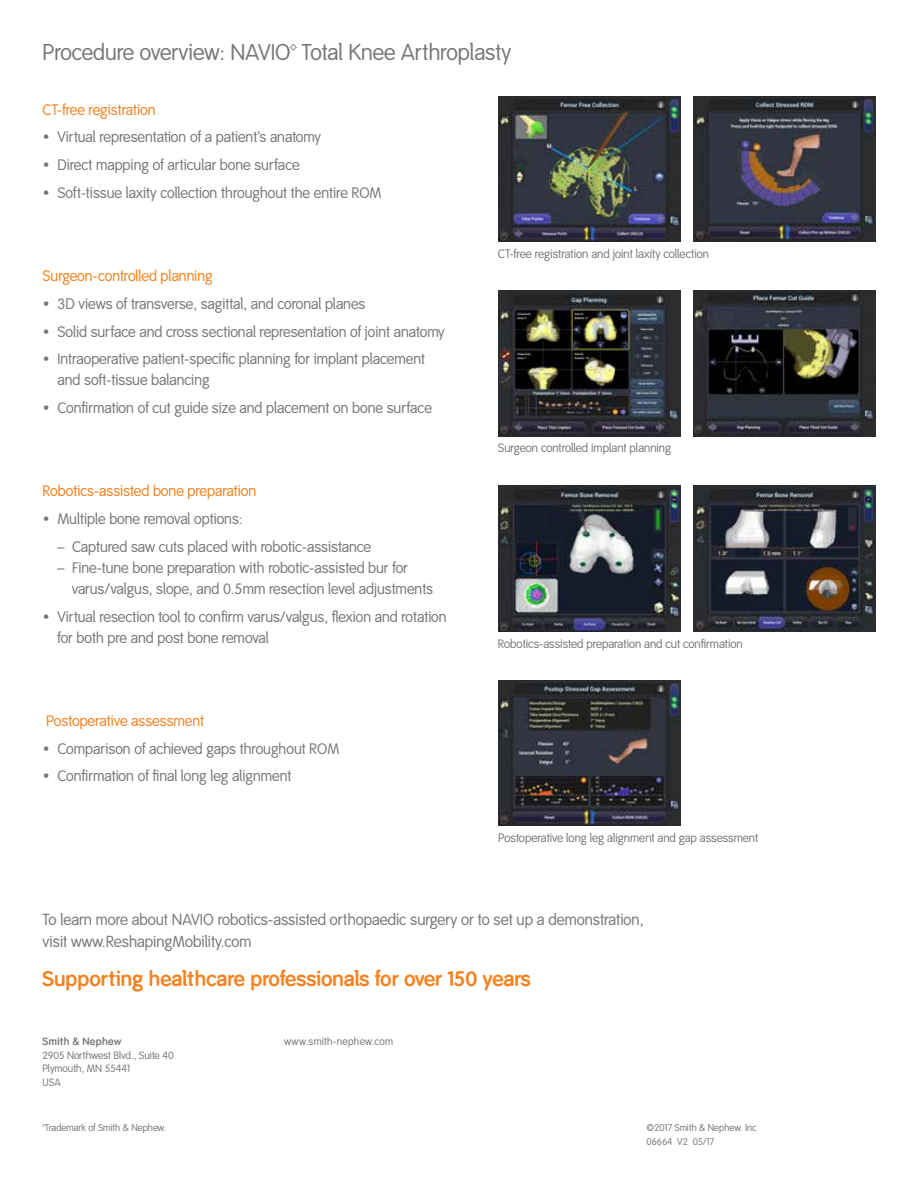
<style>
.page{position:relative;width:918px;height:1188px;background:#fff}
.page>*{position:absolute;margin:0;border:0;box-sizing:border-box;transform-origin:0 0}
.t1{font:22.5px "Smith&Nephew LF";color:#77787b}
.t2{font:700 21px "Smith&Nephew";color:#f58220}
.t3{font:15.75px/21.8px "Smith&Nephew";color:#77787b}
.t4{font:15px/21px "Smith&Nephew LF";color:#77787b}
.t5{font:15px "Smith&Nephew LF";color:#f58220}
.t6{font:12px "Smith&Nephew";color:#77787b}
.t7{font:10.5px/13.5px "Smith&Nephew";color:#77787b}
.t8{font:10.5px "Smith&Nephew";letter-spacing:.025em;color:#77787b}
.t9{font:700 10.5px "Smith&Nephew";letter-spacing:.035em;color:#77787b}
.t10{font:9.75px/14.2px "Smith&Nephew";color:#77787b}
</style>
<div class="page">
<img style="left:498px;top:96px;width:182px;height:146px">
<img style="left:693px;top:96px;width:182px;height:146px">
<img style="left:498px;top:291px;width:182px;height:145px">
<img style="left:693px;top:290px;width:182px;height:146px">
<img style="left:498px;top:486px;width:182px;height:146px">
<img style="left:693px;top:486px;width:182px;height:145px">
<img style="left:499px;top:680px;width:182px;height:146px">
<h1 class="t1" style="left:43px;top:39px;width:470px">Procedure overview: NAVIO™ Total Knee Arthroplasty</h1>
<p class="t5" style="left:43px;top:101px;width:115px">CT-free registration</p>
<p class="t4" style="left:43px;top:127px;width:280px">• Virtual representation of a patient’s anatomy</p>
<p class="t4" style="left:43px;top:155px;width:259px">• Direct mapping of articular bone surface</p>
<p class="t4" style="left:43px;top:183px;width:341px">• Soft-tissue laxity collection throughout the entire ROM</p>
<p class="t5" style="left:43px;top:267px;width:172px">Surgeon-controlled planning</p>
<p class="t4" style="left:43px;top:294px;width:324px">• 3D views of transverse, sagittal, and coronal planes</p>
<p class="t4" style="left:43px;top:321px;width:404px">• Solid surface and cross sectional representation of joint anatomy</p>
<p class="t4" style="left:58px;top:349px;width:369px;text-indent:-15px">• Intraoperative patient-specific planning for implant placement and soft-tissue balancing</p>
<p class="t4" style="left:43px;top:398px;width:391px">• Confirmation of cut guide size and placement on bone surface</p>
<p class="t5" style="left:43px;top:483px;width:215px">Robotics-assisted bone preparation</p>
<p class="t4" style="left:43px;top:509px;width:202px">• Multiple bone removal options:</p>
<p class="t4" style="left:57px;top:537px;width:316px">– Captured saw cuts placed with robotic-assistance</p>
<p class="t4" style="left:72px;top:558px;width:363px;text-indent:-15px">– Fine-tune bone preparation with robotic-assisted bur for varus/valgus, slope, and 0.5mm resection level adjustments</p>
<p class="t4" style="left:57px;top:606px;width:391px;text-indent:-15px">• Virtual resection tool to confirm varus/valgus, flexion and rotation for both pre and post bone removal</p>
<p class="t5" style="left:46px;top:712px;width:159px">Postoperative assessment</p>
<p class="t4" style="left:43px;top:738px;width:298px">• Comparison of achieved gaps throughout ROM</p>
<p class="t4" style="left:43px;top:766px;width:250px">• Confirmation of final long leg alignment</p>
<p class="t6" style="left:498px;top:247px;width:213px">CT-free registration and joint laxity collection</p>
<p class="t6" style="left:498px;top:441px;width:175px">Surgeon controlled implant planning</p>
<p class="t6" style="left:498px;top:637px;width:246px">Robotics-assisted preparation and cut confirmation</p>
<p class="t6" style="left:498px;top:831px;width:262px">Postoperative long leg alignment and gap assessment</p>
<p class="t3" style="left:43px;top:910px;width:603px">To learn more about NAVIO robotics-assisted orthopaedic surgery or to set up a demonstration, visit www.ReshapingMobility.com</p>
<h2 class="t2" style="left:43px;top:966px;width:490px">Supporting healthcare professionals for over 150 years</h2>
<p class="t9" style="left:43px;top:1036px;width:80px">Smith &amp; Nephew</p>
<p class="t7" style="left:43px;top:1049px;width:133px">2905 Northwest Blvd., Suite 40<br>Plymouth, MN 55441<br>USA</p>
<p class="t8" style="left:284px;top:1036px;width:111px">www.smith-nephew.com</p>
<p class="t10" style="left:43px;top:1121px;width:125px">™Trademark of Smith &amp; Nephew.</p>
<p class="t10" style="left:647px;top:1120px;width:111px">©2017 Smith &amp; Nephew. Inc<br>06664 V2 05/17</p>
</div>
